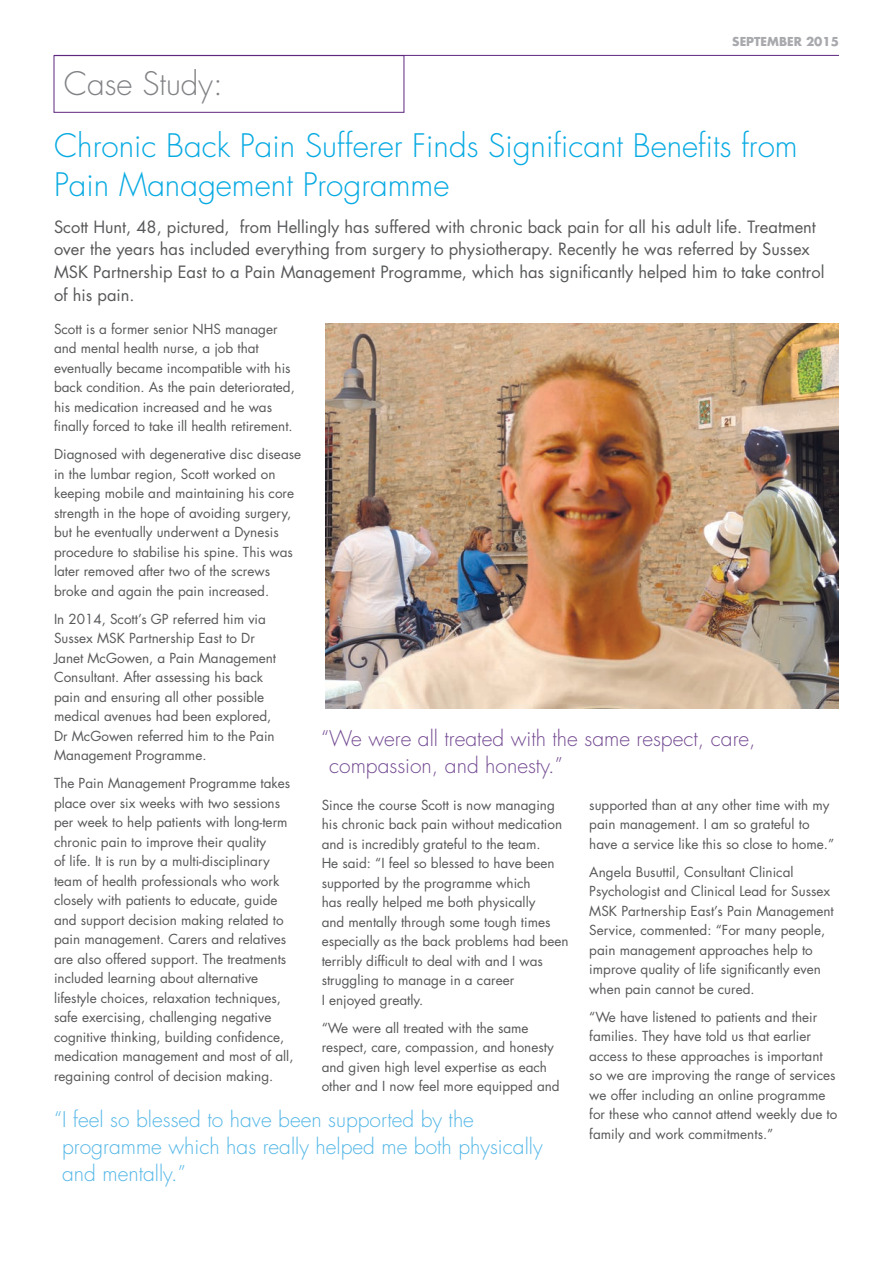
<style>
.page{position:relative;width:893px;height:1263px;background:#fff}
.page>*{position:absolute;margin:0;border:0;box-sizing:border-box;transform-origin:0 0}
.t1{font:300 31.5px/39px "Futura";color:#08aae2}
.t2{font:300 31.5px "Futura";color:#808285}
.t3{font:300 21px/27px "Futura";color:#54b7e7}
.t4{font:300 21px/27px "Futura";color:#744b92}
.t5{font:16.5px/22.5px "Futura";color:#57585a}
.t6{font:13.5px/19.5px "Futura";color:#57585a}
.t7{font:700 12px "Futura";color:#a8a9ad}
</style>
<div class="page">
<hr style="left:54px;top:55px;width:785px;height:1px;background:#5d277f">
<div style="left:54px;top:55px;width:350px;height:58px;border:1px solid #5d277f"></div>
<img style="left:325px;top:323px;width:514px;height:385px">
<h1 class="t2" style="left:64px;top:63px;width:161px">Case Study:</h1>
<p class="t7" style="left:732px;top:33px;width:108px">SEPTEMBER 2015</p>
<h1 class="t1" style="left:54px;top:127px;width:745px">Chronic Back Pain Sufferer Finds Significant Benefits from<br>Pain Management Programme</h1>
<p class="t5" style="left:54px;top:215px;width:772px">Scott H unt, 48, pictured, from Hellingly has suffered with chronic back pain for all his adult life. Treatment over the years has included everything from surgery to physiotherapy. Recently he was referred by Sussex MSK Partnership East to a Pain Management Programme, which has significantly helped him to take control of his pain.</p>
<p class="t6" style="left:54px;top:319px;width:242px">Scott is a former senior NHS manager and mental health nurse, a job that eventually became incompatible with his back condition. As the pain deteriorated, his medication increased and he was finally forced to take ill health retirement.</p>
<p class="t6" style="left:54px;top:444px;width:249px">Diagnosed with degenerative disc disease in the lumbar region, Scott worked on keeping mobile and maintaining his core strength in the hope of avoiding surgery, but he eventually underwent a Dynesis procedure to stabilise his spine. This was later removed after two of the screws broke and again the pain increased.</p>
<p class="t6" style="left:54px;top:609px;width:224px">I n 2014, Scott’s GP referred him via Sussex MSK Partnership East to Dr Janet McGowen, a Pain Management Consultant. After assessing his back pain and ensuring all other possible medical avenues had been explored, Dr McGowen referred him to the Pain Management Programme.</p>
<p class="t6" style="left:54px;top:773px;width:241px">The Pain Management Programme takes place over six weeks with two sessions per week to help patients with long-term chronic pain to improve their quality<br>of life. It is run by a multi-disciplinary team of health professionals who work closely with patients to educate, guide and support decision making related to pain management. Carers and relatives are also offered support. The treatments included learning about alternative lifestyle choices, relaxation techniques, safe exercising, challenging negative cognitive thinking, building confidence, medication management and most of all, regaining control of decision making.</p>
<h2 class="t4" style="left:329px;top:725px;width:428px;text-indent:-8px">“We were all treated with the same respect, care, compassion, and honesty.”</h2>
<p class="t6" style="left:589px;top:795px;width:246px">supported than at any other time with my pain management. I am so grateful to have a service like this so close to home.”</p>
<p class="t6" style="left:589px;top:862px;width:246px">Angela Busuttil, Consultant Clinical Psychologist and Clinical Lead for Sussex MSK Partnership East’s Pain Management Service, commented: “For many people, pain management approaches help to improve quality of life significantly even when pain cannot be cured.</p>
<p class="t6" style="left:589px;top:1007px;width:250px">“We have listened to patients and their families. They have told us that earlier access to these approaches is important so we are improving the range of services we offer including an online programme for these who cannot attend weekly due to family and work commitments.”</p>
<p class="t6" style="left:322px;top:795px;width:248px">Since the course Scott is now managing his chronic back pain without medication and is incredibly grateful to the team.<br>H e said: “I feel so blessed to have been supported by the programme which<br>has really helped me both physically<br>and mentally through some tough times especially as the back problems had been terribly difficult to deal with and I was struggling to manage in a career<br>I enjoyed greatly.</p>
<p class="t6" style="left:322px;top:1018px;width:240px">“We were all treated with the same respect, care, compassion, and honesty and given high level expertise as each other and I now feel more equipped and</p>
<h2 class="t3" style="left:62px;top:1106px;width:482px;text-indent:-8px">“I feel so blessed to have been supported by the programme which has really helped me both physically and mentally.”</h2>
</div>
